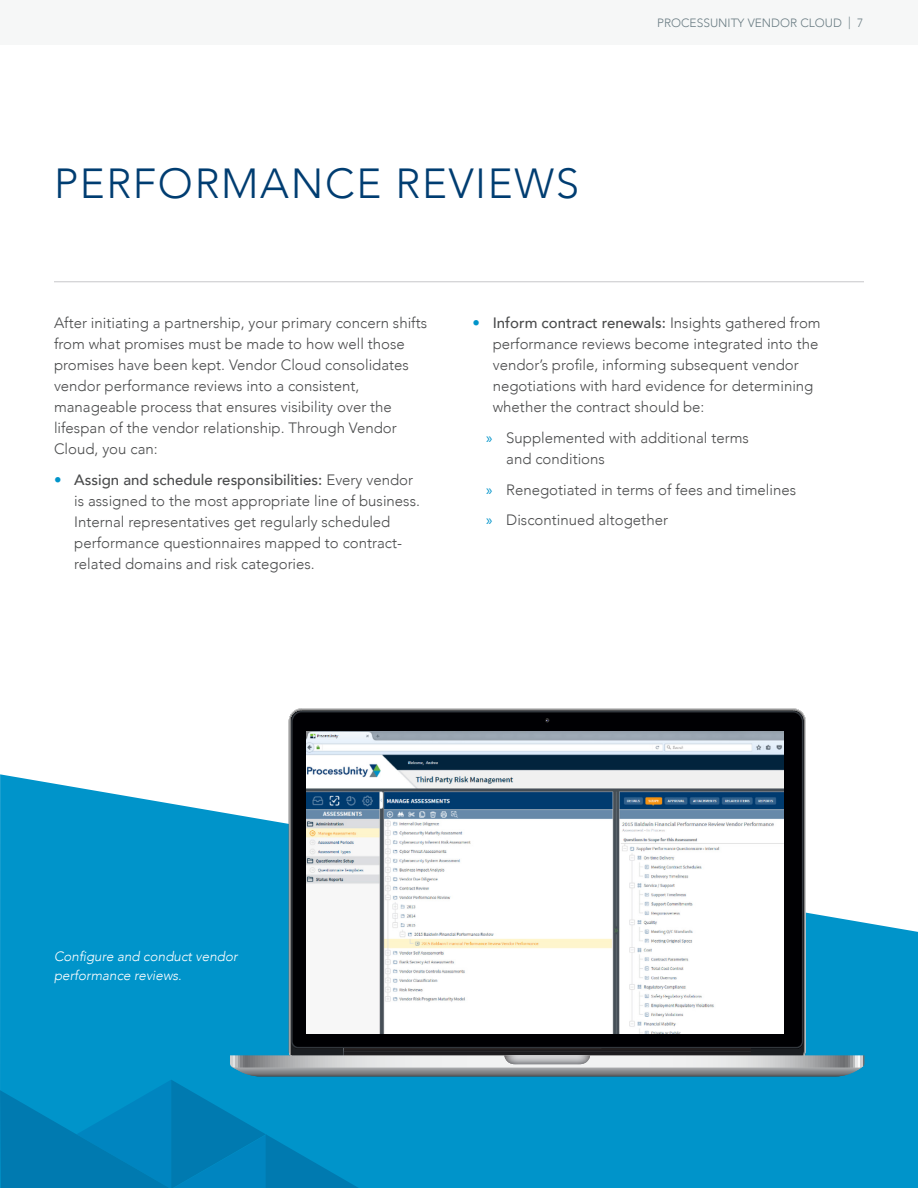
<style>
.page{position:relative;width:918px;height:1188px;background:#fff}
.page>*{position:absolute;margin:0;border:0;box-sizing:border-box;transform-origin:0 0}
.Body_Copy{font:300 42px "Avenir";letter-spacing:.04em;color:#003d71}
.Body_Copy-2{font:300 15px/21px "Avenir";color:#4b4c4d}
.t1{font:italic 300 13.5px/19.5px "Avenir";color:#fff}
.t2{font:300 12px "Avenir";color:#6b7d84}
.s1{font-size:12.45px}
.s2{font-weight:500;color:#0094ca}
.s3{font-weight:500}
.s4{font-family:"Myriad Pro";font-weight:400;color:#0094ca}
</style>
<div class="page">
<div style="left:0;top:0;width:918px;height:45px;background:#f6f7f7"></div>
<hr style="left:54px;top:281px;width:810px;height:1px;background:#c7c8ca">
<svg style="left:0;top:774px;width:918px;height:414px;fill:#0094ca"></svg>
<svg style="left:289px;top:708px;width:517px;height:347px;background:#737576"></svg>
<svg style="left:291px;top:711px;width:512px;height:337px;background:#0a0a0e"></svg>
<svg style="left:344px;top:1049px;width:406px;height:6px;background:#201e21"></svg>
<svg style="left:291px;top:1040px;width:311px;height:9px;background:#0a0b0e"></svg>
<svg style="left:293px;top:711px;width:7px;height:6px"></svg>
<svg style="left:0;top:1055px;width:865px;height:133px;background:#1492c2"></svg>
<img style="left:306px;top:732px;width:478px;height:301px">
<p class="Body_Copy" style="left:54px;top:158px;width:527px">PERFORMANCE REVIEWS</p>
<p class="t2" style="left:657px;top:16px;width:208px">PROCESSUNITY VENDOR CLOUD <span class="s1">|</span> 7</p>
<p class="Body_Copy-2" style="left:54px;top:313px;width:375px">After initiating a partnership, your primary concern shifts from what promises must be made to how well those promises have been kept. Vendor Cloud consolidates vendor performance reviews into a consistent, manageable process that ensures visibility over the lifespan of the vendor relationship. Through Vendor Cloud, you can:</p>
<p class="Body_Copy-2" style="left:74px;top:469px;width:347px;text-indent:-20px"><span class="s2">•</span> <span class="s3">Assign and schedule responsibilities:</span> Every vendor is assigned to the most appropriate line of business.<br>Internal representatives get regularly scheduled performance questionnaires mapped to contract&shy;related domains and risk categories.</p>
<p class="Body_Copy-2" style="left:493px;top:313px;width:329px;text-indent:-20px"><span class="s2">•</span> <span class="s3">Inform contract renewals:</span> Insights gathered from performance reviews become integrated into the vendor’s profile, informing subsequent vendor negotiations with hard evidence for determining whether the contract should be:</p>
<p class="Body_Copy-2" style="left:506px;top:427px;width:244px;text-indent:-20px"><span class="s4">»</span> Supplemented with additional terms and conditions</p>
<p class="Body_Copy-2" style="left:486px;top:479px;width:312px"><span class="s4">»</span> Renegotiated in terms of fees and timelines</p>
<p class="Body_Copy-2" style="left:486px;top:510px;width:184px"><span class="s4">»</span> Discontinued altogether</p>
<p class="t1" style="left:54px;top:946px;width:185px">Configure and conduct vendor performance reviews.</p>
</div>
